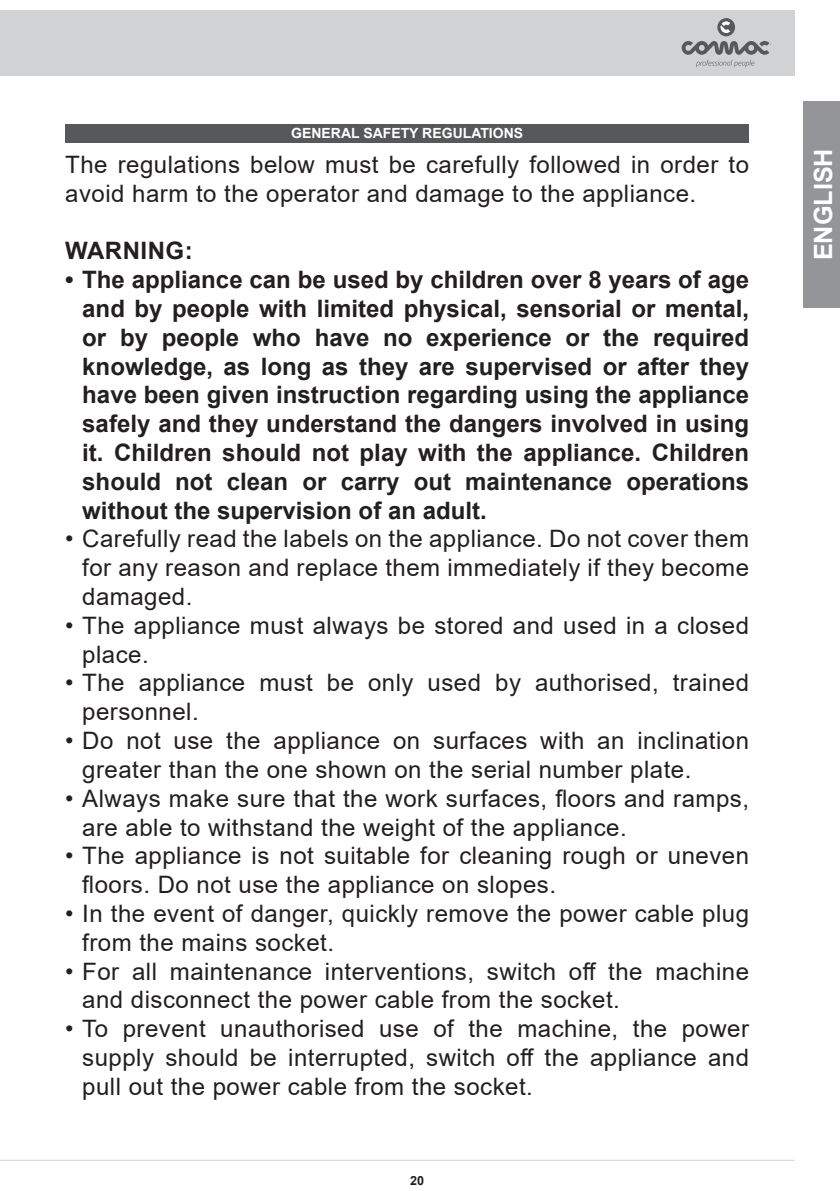
<style>
.page{position:relative;width:840px;height:1191px;background:#fff}
.page>*{position:absolute;margin:0;border:0;box-sizing:border-box;transform-origin:0 0}
.t1{font:700 25.2px "Arial";color:#fff}
.t2{font:24px/28.8px "Arial";letter-spacing:.02em;color:#231f20}
.t3{font:700 24px/28.8px "Arial";color:#231f20;text-align:justify}
.t4{font:700 24px "Arial";letter-spacing:.02em;color:#231f20}
.Titoli_capitolo_-_EN{font:700 14px "Arial";color:#fff}
.t5{font:700 12.6px "Arial";color:#231f20}
</style>
<div class="page">
<div style="left:65px;top:124px;width:683px;height:18px;background:#57585a"></div>
<div style="left:0;top:10px;width:794px;height:65px;background:#d1d2d4"></div>
<div style="left:717px;top:18px;width:17px;height:18px;background:#57585a;border-radius:50%"></div>
<svg style="left:720px;top:21px;width:9px;height:12px"></svg>
<svg style="left:681px;top:41px;width:89px;height:26px"></svg>
<hr style="left:0;top:1159px;width:794px;height:1px;background:#d1d2d4">
<div style="left:802px;top:101px;width:37px;height:207px;background:#939598"></div>
<p class="Titoli_capitolo_-_EN" style="left:291px;top:123px;width:233px">GENERAL SAFETY REGULATIONS</p>
<p class="t2" style="left:65px;top:150px;width:685px">The regulations below must be carefully followed in order to avoid harm to the operator and damage to the appliance.</p>
<p class="t4" style="left:65px;top:234px;width:129px">WARNING:</p>
<p class="t3" style="left:82px;top:265px;width:668px;text-indent:-17px">• The appliance can be used by children over 8 years of age and by people with limited physical, sensorial or mental, or by people who have no experience or the required knowledge, as long as they are supervised or after they have been given instruction regarding using the appliance safely and they understand the dangers involved in using it. Children should not play with the appliance. Children should not clean or carry out maintenance operations without the supervision of an adult.</p>
<p class="t2" style="left:82px;top:524px;width:668px;text-align:justify;text-indent:-17px">• Carefully read the labels on the appliance. Do not cover them for any reason and replace them immediately if they become damaged.</p>
<p class="t2" style="left:82px;top:611px;width:668px;text-indent:-17px">• The appliance must always be stored and used in a closed place.</p>
<p class="t2" style="left:82px;top:668px;width:668px;text-indent:-17px">• The appliance must be only used by authorised, trained personnel.</p>
<p class="t2" style="left:82px;top:726px;width:668px;text-indent:-17px">• Do not use the appliance on surfaces with an inclination greater than the one shown on the serial number plate.</p>
<p class="t2" style="left:82px;top:783px;width:668px;text-indent:-17px">• Always make sure that the work surfaces, floors and ramps, are able to withstand the weight of the appliance.</p>
<p class="t2" style="left:82px;top:841px;width:668px;text-indent:-17px">• The appliance is not suitable for cleaning rough or uneven floors. Do not use the appliance on slopes.</p>
<p class="t2" style="left:82px;top:899px;width:668px;text-indent:-17px">• In the event of danger, quickly remove the power cable plug from the mains socket.</p>
<p class="t2" style="left:82px;top:956px;width:668px;text-indent:-17px">• For all maintenance interventions, switch off the machine and disconnect the power cable from the socket.</p>
<p class="t2" style="left:82px;top:1014px;width:668px;text-align:justify;text-indent:-17px">• To prevent unauthorised use of the machine, the power supply should be interrupted, switch off the appliance and pull out the power cable from the socket.</p>
<p class="t5" style="left:410px;top:1172px;width:16px">20</p>
<p class="t1" style="left:805px;top:260px;width:114px;rotate:-90deg">ENGLISH</p>
</div>
